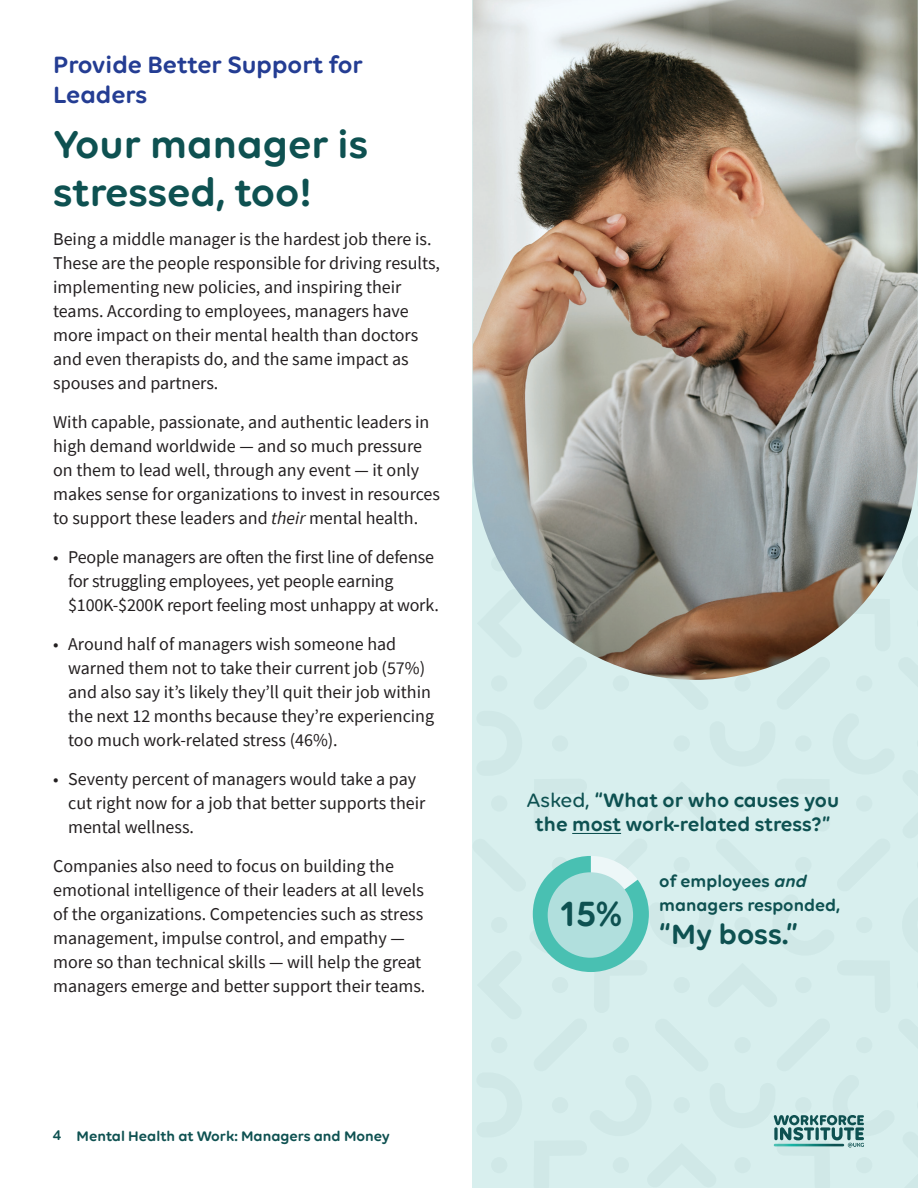
<style>
.page{position:relative;width:918px;height:1188px;background:#fff}
.page>*{position:absolute;margin:0;border:0;box-sizing:border-box;transform-origin:0 0}
.t1{font:600 42px/48px "Volte Rounded";color:#0e5151}
.t2{font:600 37.8px "Volte Rounded";color:#0e5151}
.t3{font:600 30px "Volte Rounded";color:#0e5151}
.t4{font:600 25.5px/30px "Volte Rounded";color:#243d93}
.t5{font:600 21px/24px "Volte Rounded";color:#0e5151;text-align:center}
.t6{font:18px/24px "Source Sans Pro";color:#231f20}
.t7{font:600 18px/24px "Volte Rounded";color:#0e5151}
.t8{font:600 15px "Volte Rounded";color:#0e5151}
.s1{font-style:italic}
.s2{font-weight:500}
</style>
<div class="page">
<svg style="left:472px;top:0;width:446px;height:1188px;background:#b6bcb5"></svg>
<div style="left:548px;top:872px;width:85px;height:86px;background:#b1dfdd;border-radius:50%"></div>
<h3 class="t4" style="left:53px;top:49px;width:311px">Provide Better Support for<br>Leaders</h3>
<h1 class="t1" style="left:53px;top:120px;width:316px">Your manager is stressed, too!</h1>
<p class="t6" style="left:53px;top:227px;width:388px">Being a middle manager is the hardest job there is.<br>These are the people responsible for driving results, implementing new policies, and inspiring their teams. According to employees, managers have more impact on their mental health than doctors and even therapists do, and the same impact as spouses and partners.</p>
<p class="t6" style="left:53px;top:410px;width:388px">With capable, passionate, and authentic leaders in high demand worldwide — and so much pressure on them to lead well, through any event — it only makes sense for organizations to invest in resources to support these leaders and <span class="s1">their</span> mental health.</p>
<p class="t6" style="left:68px;top:545px;width:372px;text-indent:-15px">• People managers are often the first line of defense for struggling employees, yet people earning $100K-$200K report feeling most unhappy at work.</p>
<p class="t6" style="left:68px;top:632px;width:368px;text-indent:-15px">• Around half of managers wish someone had warned them not to take their current job (57%) and also say it’s likely they’ll quit their job within the next 12 months because they’re experiencing too much work-related stress (46%).</p>
<p class="t6" style="left:68px;top:767px;width:359px;text-indent:-15px">• Seventy percent of managers would take a pay cut right now for a job that better supports their mental wellness.</p>
<p class="t6" style="left:53px;top:854px;width:374px">Companies also need to focus on building the emotional intelligence of their leaders at all levels of the organizations. Competencies such as stress management, impulse control, and empathy — more so than technical skills — will help the great managers emerge and better support their teams.</p>
<p class="t8" style="left:53px;top:1127px;width:338px">4 Mental Health at Work: Managers and Money</p>
<p class="t5" style="left:527px;top:787px;width:314px"><span class="s2">Asked,</span> “What or who causes you the most work-related stress?”</p>
<h2 class="t2" style="left:560px;top:892px;width:64px">15%</h2>
<p class="t7" style="left:659px;top:868px;width:182px">of employees <span class="s1">and </span>managers responded,</p>
<h3 class="t3" style="left:659px;top:916px;width:140px">“My boss.”</h3>
</div>
